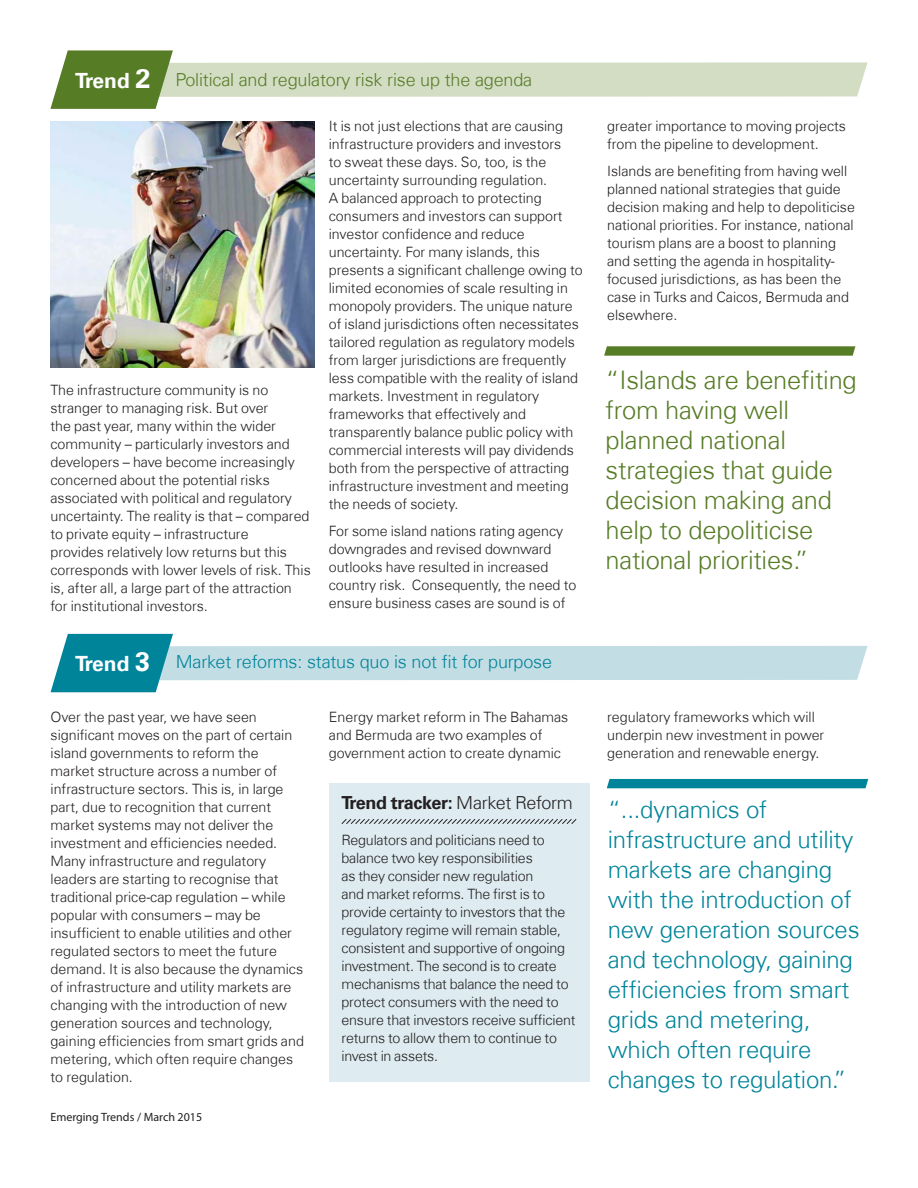
<style>
.page{position:relative;width:918px;height:1188px;background:#fff}
.page>*{position:absolute;margin:0;border:0;box-sizing:border-box;transform-origin:0 0}
.t1{font:300 25.5px/30px "Universfor KPMG";letter-spacing:-.01em;color:#577c26}
.t2{font:300 24px/30px "Universfor KPMG";letter-spacing:-.01em;color:#00849a}
.t3{font:300 18px "Universfor KPMG";letter-spacing:-.01em;color:#577c26}
.t4{font:300 18px "Universfor KPMG";letter-spacing:-.01em;color:#00849a}
.t5{font:700 18px "Universfor KPMG";letter-spacing:-.015em;color:#231f20}
.t6{font:300 14.25px/18px "Universfor KPMG";color:#231f20}
.t7{font:12px "Myriad Pro";color:#231f20}
.s1{font-weight:700;font-size:21px;color:#fff}
.s2{font-weight:700;font-size:27px;color:#fff}
.s3{font-weight:300}
</style>
<div class="page">
<svg style="left:50px;top:50px;width:818px;height:59px"></svg>
<div style="left:329px;top:783px;width:260px;height:298px;background:#deecf1"></div>
<svg style="left:51px;top:634px;width:817px;height:58px"></svg>
<svg style="left:604px;top:346px;width:251px;height:10px;background:#638535"></svg>
<img style="left:50px;top:121px;width:265px;height:247px">
<div style="left:607px;top:779px;width:261px;height:9px;background:#00849a"></div>
<svg style="left:341px;top:819px;width:236px;height:5px"></svg>
<p class="t3" style="left:75px;top:69px;width:458px"><span class="s1">Trend</span> <span class="s2">2</span> Political and regulatory risk rise up the agenda</p>
<p class="t6" style="left:50px;top:381px;width:262px">The infrastructure community is no stranger to managing risk. But over<br>the past year, many within the wider community – particularly investors and developers – have become increasingly concerned about the potential risks associated with political and regulatory uncertainty. The reality is that – compared to private equity – infrastructure<br>provides relatively low returns but this corresponds with lower levels of risk. This is, after all, a large part of the attraction for institutional investors.</p>
<p class="t6" style="left:329px;top:117px;width:255px">It is not just elections that are causing infrastructure providers and investors<br>to sweat these days. So, too, is the uncertainty surrounding regulation.<br>A balanced approach to protecting consumers and investors can support investor confidence and reduce uncertainty. For many islands, this presents a significant challenge owing to limited economies of scale resulting in monopoly providers. The unique nature of island jurisdictions often necessitates tailored regulation as regulatory models from larger jurisdictions are frequently less compatible with the reality of island markets. Investment in regulatory frameworks that effectively and transparently balance public policy with commercial interests will pay dividends both from the perspective of attracting infrastructure investment and meeting the needs of society.</p>
<p class="t6" style="left:329px;top:522px;width:249px">For some island nations rating agency downgrades and revised downward outlooks have resulted in increased country risk. Consequently, the need to ensure business cases are sound is of</p>
<p class="t4" style="left:75px;top:651px;width:479px"><span class="s1">Trend</span> <span class="s2">3</span> Market reforms: status quo is not fit for purpose</p>
<p class="t6" style="left:607px;top:117px;width:240px">greater importance to moving projects from the pipeline to development.</p>
<p class="t6" style="left:607px;top:162px;width:249px">Islands are benefiting from having well planned national strategies that guide decision making and help to depoliticise national priorities. For instance, national tourism plans are a boost to planning and setting the agenda in hospitality&shy;focused jurisdictions, as has been the case in Turks and Caicos, Bermuda and elsewhere.</p>
<h1 class="t1" style="left:606px;top:365px;width:253px">“Islands are benefiting from having well planned national strategies that guide decision making and help to depoliticise national priorities.”</h1>
<p class="t6" style="left:51px;top:708px;width:255px">Over the past year, we have seen significant moves on the part of certain island governments to reform the market structure across a number of infrastructure sectors. This is, in large part, due to recognition that current market systems may not deliver the investment and efficiencies needed.<br>Many infrastructure and regulatory leaders are starting to recognise that traditional price-cap regulation – while popular with consumers – may be insufficient to enable utilities and other regulated sectors to meet the future demand. It is also because the dynamics of infrastructure and utility markets are changing with the introduction of new generation sources and technology, gaining efficiencies from smart grids and metering, which often require changes to regulation.</p>
<p class="t6" style="left:329px;top:708px;width:241px">Energy market reform in The Bahamas and Bermuda are two examples of government action to create dynamic</p>
<p class="t6" style="left:607px;top:708px;width:219px">regulatory frameworks which will underpin new investment in power generation and renewable energy.</p>
<p class="t5" style="left:342px;top:792px;width:233px">Trend tracker: <span class="s3">Market Reform</span></p>
<p class="t6" style="left:342px;top:831px;width:236px">Regulators and politicians need to balance two key responsibilities<br>as they consider new regulation<br>and market reforms. The first is to provide certainty to investors that the regulatory regime will remain stable, consistent and supportive of ongoing investment. The second is to create mechanisms that balance the need to protect consumers with the need to ensure that investors receive sufficient returns to allow them to continue to invest in assets.</p>
<h2 class="t2" style="left:608px;top:795px;width:253px">“...dynamics of infrastructure and utility markets are changing with the introduction of new generation sources and technology, gaining efficiencies from smart grids and metering, which often require changes to regulation.”</h2>
<p class="t7" style="left:50px;top:1110px;width:153px">Emerging Trends / March 2015</p>
</div>
